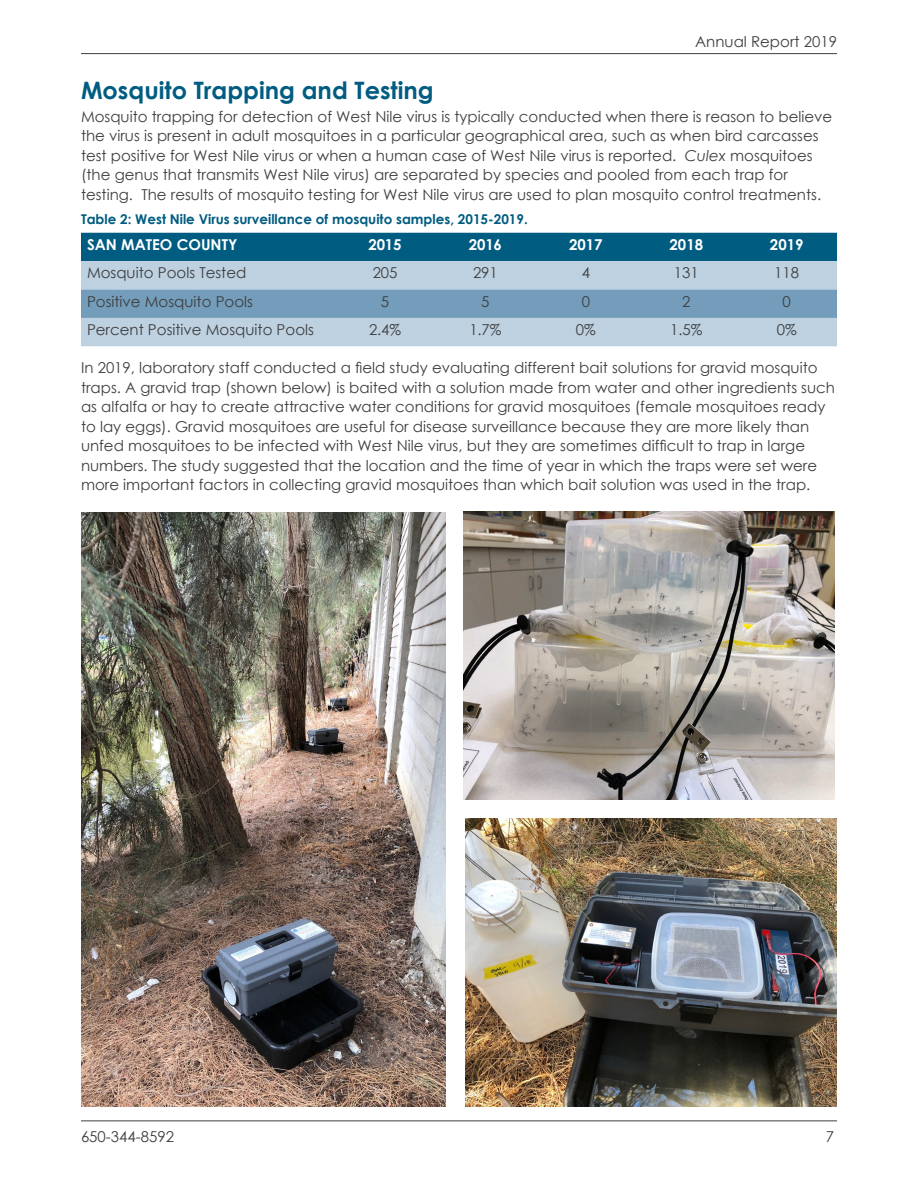
<style>
.page{position:relative;width:918px;height:1188px;background:#fff}
.page>*{position:absolute;margin:0;border:0;box-sizing:border-box;transform-origin:0 0}
.Topic_Header_B{font:700 24px "Century Gothic";color:#005c81}
.t1{font:15px/19.5px "Century Gothic";color:#3e3e3f}
.t2{font:700 15px "Century Gothic";color:#fff}
.Figure{font:700 13.5px "Century Gothic";color:#005c81}
.s1{font-style:italic}
</style>
<div class="page">
<hr style="left:81px;top:53px;width:756px;height:1px;background:#3e3e3f">
<hr style="left:81px;top:1120px;width:756px;height:1px;background:#3e3e3f">
<div style="left:81px;top:233px;width:756px;height:28px;background:#005c81"></div>
<div style="left:81px;top:261px;width:756px;height:85px;background:#bed1e0"></div>
<div style="left:81px;top:290px;width:756px;height:28px;background:#739dba"></div>
<img style="left:82px;top:513px;width:363px;height:593px">
<img style="left:465px;top:819px;width:371px;height:287px">
<img style="left:464px;top:512px;width:371px;height:288px">
<p class="t1" style="left:695px;top:31px;width:143px">Annual Report 2019</p>
<p class="Topic_Header_B" style="left:81px;top:72px;width:354px">Mosquito Trapping and Testing</p>
<p class="t1" style="left:81px;top:106px;width:753px">Mosquito trapping for detection of West Nile virus is typically conducted when there is reason to believe the virus is present in adult mosquitoes in a particular geographical area, such as when bird carcasses test positive for West Nile virus or when a human case of West Nile virus is reported. <span class="s1">Culex</span> mosquitoes (the genus that transmits West Nile virus) are separated by species and pooled from each trap for testing. The results of mosquito testing for West Nile virus are used to plan mosquito control treatments.</p>
<p class="t2" style="left:87px;top:233px;width:152px">SAN MATEO COUNTY</p>
<p class="t2" style="left:368px;top:233px;width:35px">2015</p>
<p class="t2" style="left:469px;top:233px;width:35px">2016</p>
<p class="t2" style="left:569px;top:233px;width:35px">2017</p>
<p class="t2" style="left:670px;top:233px;width:35px">2018</p>
<p class="t2" style="left:770px;top:233px;width:35px">2019</p>
<p class="t1" style="left:87px;top:263px;width:161px">Mosquito Pools Tested</p>
<p class="t1" style="left:373px;top:263px;width:26px">205</p>
<p class="t1" style="left:473px;top:263px;width:26px">291</p>
<p class="t1" style="left:582px;top:263px;width:10px">4</p>
<p class="t1" style="left:674px;top:263px;width:26px">131</p>
<p class="t1" style="left:774px;top:263px;width:26px">118</p>
<p class="t1" style="left:87px;top:291px;width:168px">Positive Mosquito Pools</p>
<p class="t1" style="left:381px;top:291px;width:10px">5</p>
<p class="t1" style="left:481px;top:291px;width:10px">5</p>
<p class="t1" style="left:582px;top:291px;width:10px">0</p>
<p class="t1" style="left:682px;top:291px;width:10px">2</p>
<p class="t1" style="left:783px;top:291px;width:10px">0</p>
<p class="t1" style="left:87px;top:320px;width:229px">Percent Positive Mosquito Pools</p>
<p class="t1" style="left:369px;top:320px;width:33px">2.4%</p>
<p class="t1" style="left:469px;top:320px;width:33px">1.7%</p>
<p class="t1" style="left:576px;top:320px;width:21px">0%</p>
<p class="t1" style="left:670px;top:320px;width:34px">1.5%</p>
<p class="t1" style="left:777px;top:320px;width:21px">0%</p>
<p class="t1" style="left:81px;top:358px;width:756px">In 2019, laboratory staff conducted a field study evaluating different bait solutions for gravid mosquito traps. A gravid trap (shown below) is baited with a solution made from water and other ingredients such as alfalfa or hay to create attractive water conditions for gravid mosquitoes (female mosquitoes ready to lay eggs). Gravid mosquitoes are useful for disease surveillance because they are more likely than unfed mosquitoes to be infected with West Nile virus, but they are sometimes difficult to trap in large numbers. The study suggested that the location and the time of year in which the traps were set were more important factors in collecting gravid mosquitoes than which bait solution was used in the trap.</p>
<p class="Figure" style="left:81px;top:209px;width:448px">Table 2: West Nile Virus surveillance of mosquito samples, 2015-2019.</p>
<p class="t1" style="left:81px;top:1126px;width:95px">650-344-8592</p>
<p class="t1" style="left:826px;top:1126px;width:10px">7</p>
</div>
